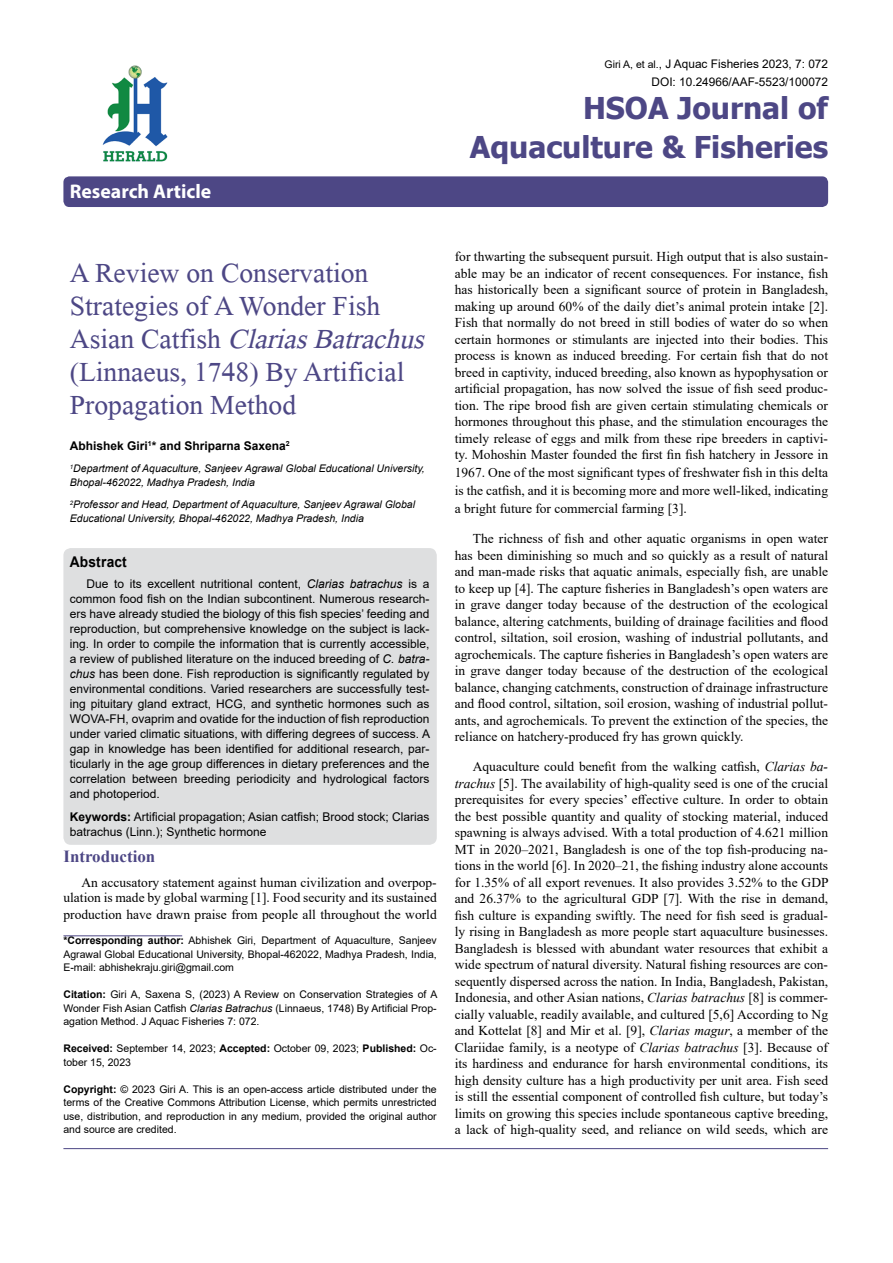
<style>
.page{position:relative;width:893px;height:1263px;background:#fff}
.page>*{position:absolute;margin:0;border:0;box-sizing:border-box;transform-origin:0 0}
.t1{font:41.25px/33px "Microsoft Himalaya";color:#4d4785}
.t2{font:700 30px/39px "Tahoma";color:#4d4785;text-align:right}
.t3{font:700 19.8px "Myriad Hebrew";color:#fff}
.t4{font:700 16.95px "Times New Roman";color:#4d4785}
.t5{font:700 14.85px "Arial";letter-spacing:.015em;color:#000;scale:.93 1}
.t6{font:13.5px/16.5px "Times New Roman";color:#000;text-align:justify}
.t7{font:12px/15px "Arial";color:#000;text-align:justify}
.t8{font:700 12px "Arial";color:#000}
.t9{font:11.85px/18px "Arial";color:#000;text-align:right}
.t10{font:10.5px/13.5px "Arial";color:#000;text-align:justify}
.t11{font:italic 10.5px/13.5px "Arial";color:#000}
.s1{font-size:10.5px}
.s2{font-style:italic}
.s3{font-weight:700}
</style>
<div class="page">
<div style="left:63px;top:176px;width:765px;height:31px;background:#4d4785;border-radius:6px"></div>
<hr style="left:63px;top:935px;width:119px;height:1px;background:#4d4785">
<img style="left:102px;top:65px;width:66px;height:97px">
<hr style="left:63px;top:1148px;width:765px;height:1px;background:#4d4785">
<div style="left:63px;top:548px;width:374px;height:297px;background:#dedfe0;border-radius:8px"></div>
<h3 class="t3" style="left:70px;top:180px;width:143px">Research Article</h3>
<p class="t9" style="left:604px;top:55px;width:225px"><span class="s1">Giri A, et al.</span>, J Aquac Fisheries 2023, 7: 072<br>DOI: 10.24966/AAF-5523/100072</p>
<h2 class="t2" style="left:470px;top:89px;width:360px">HSOA Journal of<br>Aquaculture &amp; Fisheries</h2>
<h1 class="t1" style="left:70px;top:251px;width:366px">A Review on Conservation<br>Strategies of A Wonder Fish<br>A s i a n C a t fi s h <span class="s2">ClariasBatrachus </span>(Linnaeus, 1748) By Artificial<br>Propagation Method</h1>
<p class="t8" style="left:70px;top:437px;width:221px">Abhishek Giri<sup>1</sup>* and Shriparna Saxena<sup>2</sup></p>
<p class="t11" style="left:70px;top:462px;width:356px"><sup>1</sup>Department of Aquaculture, Sanjeev Agrawal Global Educational University,<br>Bhopal-462022, Madhya Pradesh, India</p>
<p class="t11" style="left:70px;top:498px;width:347px"><sup>2</sup>Professor and Head, Department of Aquaculture, Sanjeev Agrawal Global<br>Educational University, Bhopal-462022, Madhya Pradesh, India</p>
<p class="t5" style="left:70px;top:552px;width:63px">Abstract</p>
<p class="t7" style="left:70px;top:576px;width:362px;text-indent:16px">Due to its excellent nutritional content, <span class="s2">Clarias batrachus</span> is a common food fish on the Indian subcontinent. Numerous research&shy;ers have already studied the biology of this fish species’ feeding and reproduction, but comprehensive knowledge on the subject is lack&shy;ing. In order to compile the information that is currently accessible, a review of published literature on the induced breeding of <span class="s2">C. batra&shy;chus</span> has been done. Fish reproduction is significantly regulated by environmental conditions. Varied researchers are successfully test&shy;ing pituitary gland extract, HCG, and synthetic hormones such as WOVA-FH, ovaprim and ovatide for the induction of fish reproduction under varied climatic situations, with differing degrees of success. A gap in knowledge has been identified for additional research, par&shy;ticularly in the age group differences in dietary preferences and the correlation between breeding periodicity and hydrological factors and photoperiod.</p>
<p class="t7" style="left:70px;top:809px;width:361px"><span class="s3">Keywords:</span> Artificial propagation; Asian catfish; Brood stock; Clarias batrachus (Linn.); Synthetic hormone</p>
<p class="t4" style="left:63px;top:844px;width:93px">Introduction</p>
<p class="t6" style="left:63px;top:874px;width:375px;line-height:15px;text-align:right">An accusatory statement against human civilization and overpop&shy;ulation is made by global warming [1]. Food security and its sustained</p>
<p class="t6" style="left:63px;top:905px;width:375px">production have drawn praise from people all throughout the world</p>
<p class="t10" style="left:63px;top:933px;width:375px"><span class="s3">*Corresponding author:</span> Abhishek Giri, Department of Aquaculture, Sanjeev Agrawal Global Educational University, Bhopal-462022, Madhya Pradesh, India, E-mail: abhishekraju.giri@gmail.com</p>
<p class="t10" style="left:63px;top:987px;width:375px"><span class="s3">Citation:</span> Giri A, Saxena S, (2023) A Review on Conservation Strategies of A Wonder Fish Asian Catfish <span class="s2">Clarias Batrachus</span> (Linnaeus, 1748) By Artificial Prop&shy;agation Method. J Aquac Fisheries 7: 072.</p>
<p class="t10" style="left:63px;top:1041px;width:375px"><span class="s3">Received:</span> September 14, 2023; <span class="s3">Accepted:</span> October 09, 2023; <span class="s3">Published:</span> Oc&shy;tober 15, 2023</p>
<p class="t10" style="left:63px;top:1082px;width:375px"><span class="s3">Copyright:</span> © 2023 Giri A. This is an open-access article distributed under the terms of the Creative Commons Attribution License, which permits unrestricted use, distribution, and reproduction in any medium, provided the original author and source are credited.</p>
<p class="t6" style="left:455px;top:248px;width:375px">for thwarting the subsequent pursuit. High output that is also sustain&shy;able may be an indicator of recent consequences. For instance, fish has historically been a significant source of protein in Bangladesh, making up around 60% of the daily diet’s animal protein intake [2].<br>Fish that normally do not breed in still bodies of water do so when certain hormones or stimulants are injected into their bodies. This process is known as induced breeding. For certain fish that do not breed in captivity, induced breeding, also known as hypophysation or artificial propagation, has now solved the issue of fish seed produc&shy;tion. The ripe brood fish are given certain stimulating chemicals or hormones throughout this phase, and the stimulation encourages the timely release of eggs and milk from these ripe breeders in captivi&shy;ty. Mohoshin Master founded the first fin fish hatchery in Jessore in</p>
<p class="t6" style="left:455px;top:463px;width:375px;line-height:18px">1967. One of the most significant types of freshwater fish in this delta is the catfish, and it is becoming more and more well-liked, indicating a bright future for commercial farming [3].</p>
<p class="t6" style="left:455px;top:530px;width:375px;text-indent:18px">The richness of fish and other aquatic organisms in open water has been diminishing so much and so quickly as a result of natural and man-made risks that aquatic animals, especially fish, are unable to keep up [4]. The capture fisheries in Bangladesh’s open waters are in grave danger today because of the destruction of the ecological balance, altering catchments, building of drainage facilities and flood control, siltation, soil erosion, washing of industrial pollutants, and agrochemicals. The capture fisheries in Bangladesh’s open waters are in grave danger today because of the destruction of the ecological balance, changing catchments, construction of drainage infrastructure and flood control, siltation, soil erosion, washing of industrial pollut&shy;ants, and agrochemicals. To prevent the extinction of the species, the reliance on hatchery-produced fry has grown quickly.</p>
<p class="t6" style="left:455px;top:758px;width:375px;text-indent:18px">Aquaculture could benefit from the walking catfish, <span class="s2">Clarias ba&shy;trachus</span> [5]. The availability of high-quality seed is one of the crucial prerequisites for every species’ effective culture. In order to obtain the best possible quantity and quality of stocking material, induced spawning is always advised. With a total production of 4.621 million MT in 2020–2021, Bangladesh is one of the top fish-producing na&shy;tions in the world [6]. In 2020–21, the fishing industry alone accounts for 1.35% of all export revenues. It also provides 3.52% to the GDP and 26.37% to the agricultural GDP [7]. With the rise in demand, fish culture is expanding swiftly. The need for fish seed is gradual&shy;ly rising in Bangladesh as more people start aquaculture businesses.<br>Bangladesh is blessed with abundant water resources that exhibit a wide spectrum of natural diversity. Natural fishing resources are con&shy;sequently dispersed across the nation. In India, Bangladesh, Pakistan, Indonesia, and other Asian nations, <span class="s2">Clarias batrachus</span> [8] is commer&shy;cially valuable, readily available, and cultured [5,6] According to Ng and Kottelat [8] and Mir et al. [9], <span class="s2">Clarias magur</span>, a member of the Clariidae family, is a neotype of <span class="s2">Clarias batrachus</span> [3]. Because of its hardiness and endurance for harsh environmental conditions, its high density culture has a high productivity per unit area. Fish seed is still the essential component of controlled fish culture, but today’s limits on growing this species include spontaneous captive breeding, a lack of high-quality seed, and reliance on wild seeds, which are</p>
</div>
